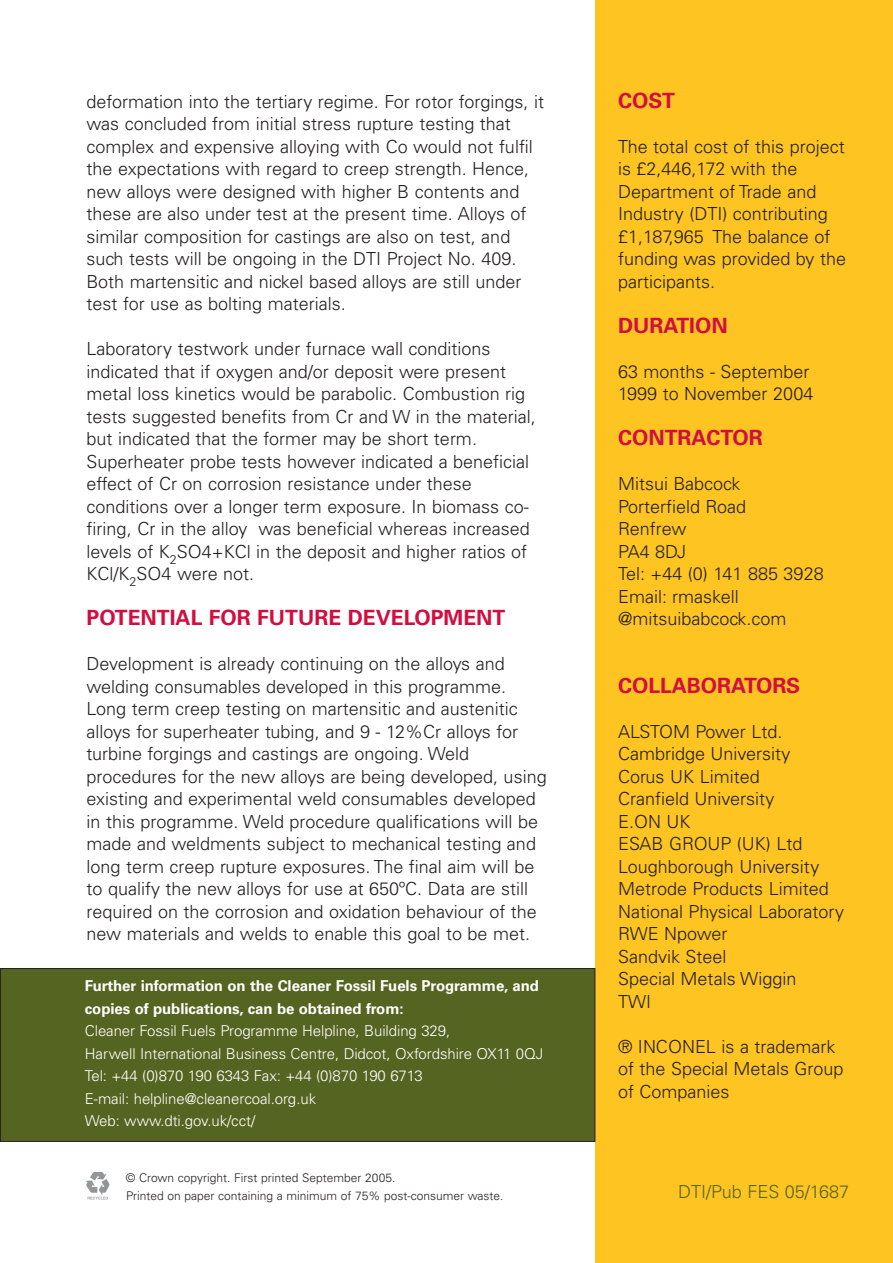
<style>
.page{position:relative;width:893px;height:1263px;background:#fff}
.page>*{position:absolute;margin:0;border:0;box-sizing:border-box;transform-origin:0 0}
.t1{font:700 21px "Univers";color:#d10e40}
.t2{font:300 18px/22.5px "Univers";color:#231f20}
.t3{font:300 18px "Univers";color:#566421}
.t4{font:300 15px/22.5px "Univers";letter-spacing:-.005em;color:#fff}
.t5{font:700 15px/22.5px "Univers";letter-spacing:-.005em;color:#fff}
.t6{font:300 12px/18px "Univers";color:#231f20}
</style>
<div class="page">
<div style="left:595px;top:0;width:298px;height:1263px;background:#fec422"></div>
<div style="left:0;top:968px;width:595px;height:173px;background:#566421"></div>
<div style="left:0;top:968px;width:595px;height:174px;border:1px solid #231f20"></div>
<svg style="left:86px;top:1172px;width:23px;height:27px"></svg>
<p class="t2" style="left:87px;top:92px;width:459px">deformation into the tertiary regime. For rotor forgings, it was concluded from initial stress rupture testing that complex and expensive alloying with Co would not fulfil the expectations with regard to creep strength. Hence, new alloys were designed with higher B contents and these are also under test at the present time. Alloys of similar composition for castings are also on test, and such tests will be ongoing in the DTI Project No. 409.<br>Both martensitic and nickel based alloys are still under test for use as bolting materials.</p>
<p class="t2" style="left:87px;top:339px;width:451px">Laboratory testwork under furnace wall conditions indicated that if oxygen and/or deposit were present metal loss kinetics would be parabolic. Combustion rig tests suggested benefits from Cr and W in the material, but indicated that the former may be short term.<br>Superheater probe tests however indicated a beneficial effect of Cr on corrosion resistance under these conditions over a longer term exposure. In biomass co&shy;firing, Cr in the alloy was beneficial whereas increased levels of K<sub>2</sub>SO4+KCl in the deposit and higher ratios of KCl/K<sub>2</sub>SO4 were not.</p>
<p class="t1" style="left:87px;top:610px;width:420px">POTENTIAL FOR FUTURE DEVELOPMENT</p>
<p class="t2" style="left:87px;top:654px;width:462px">Development is already continuing on the alloys and welding consumables developed in this programme.<br>Long term creep testing on martensitic and austenitic alloys for superheater tubing, and 9 - 12%Cr alloys for turbine forgings and castings are ongoing. Weld procedures for the new alloys are being developed, using existing and experimental weld consumables developed in this programme. Weld procedure qualifications will be made and weldments subject to mechanical testing and long term creep rupture exposures. The final aim will be to qualify the new alloys for use at 650ºC. Data are still required on the corrosion and oxidation behaviour of the new materials and welds to enable this goal to be met.</p>
<p class="t5" style="left:85px;top:976px;width:456px">Further information on the Cleaner Fossil Fuels Programme, and copies of publications, can be obtained from:</p>
<p class="t4" style="left:85px;top:1021px;width:460px">Cleaner Fossil Fuels Programme Helpline, Building 329,<br>Harwell International Business Centre, Didcot, Oxfordshire OX11 0QJ Tel: +44 (0)870 190 6343 Fax: +44 (0)870 190 6713<br>E-mail: helpline@cleanercoal.org.uk<br>Web: www.dti.gov.uk/cct/</p>
<p class="t1" style="left:618px;top:92px;width:58px">COST</p>
<p class="t2" style="left:618px;top:137px;width:230px">The total cost of this project is £2,446,172 with the<br>Department of Trade and<br>Industry (DTI) contributing £1,187,965 The balance of funding was provided by the participants.</p>
<p class="t1" style="left:618px;top:317px;width:111px">DURATION</p>
<p class="t2" style="left:618px;top:362px;width:197px">63 months - September<br>1999 to November 2004</p>
<p class="t1" style="left:618px;top:430px;width:146px">CONTRACTOR</p>
<p class="t2" style="left:618px;top:474px;width:207px">Mitsui Babcock<br>Porterfield Road<br>Renfrew<br>PA4 8DJ<br>Tel: +44 (0) 141 885 3928<br>Email: rmaskell @mitsuibabcock.com</p>
<p class="t1" style="left:618px;top:677px;width:184px">COLLABORATORS</p>
<p class="t2" style="left:618px;top:722px;width:228px">ALSTOM Power Ltd.<br>Cambridge University<br>Corus UK Limited<br>Cranfield University<br>E.ON UK<br>ESAB GROUP (UK) Ltd<br>Loughborough University<br>Metrode Products Limited<br>National Physical Laboratory<br>RWE Npower<br>Sandvik Steel<br>Special Metals Wiggin<br>TWI</p>
<p class="t2" style="left:618px;top:1037px;width:227px">® INCONEL is a trademark of the Special Metals Group of Companies</p>
<p class="t6" style="left:126px;top:1169px;width:379px">© Crown copyright. First printed September 2005.<br>Printed on paper containing a minimum of 75% post-consumer waste.</p>
<p class="t3" style="left:678px;top:1184px;width:172px">DTI/Pub FES 05/1687</p>
</div>
